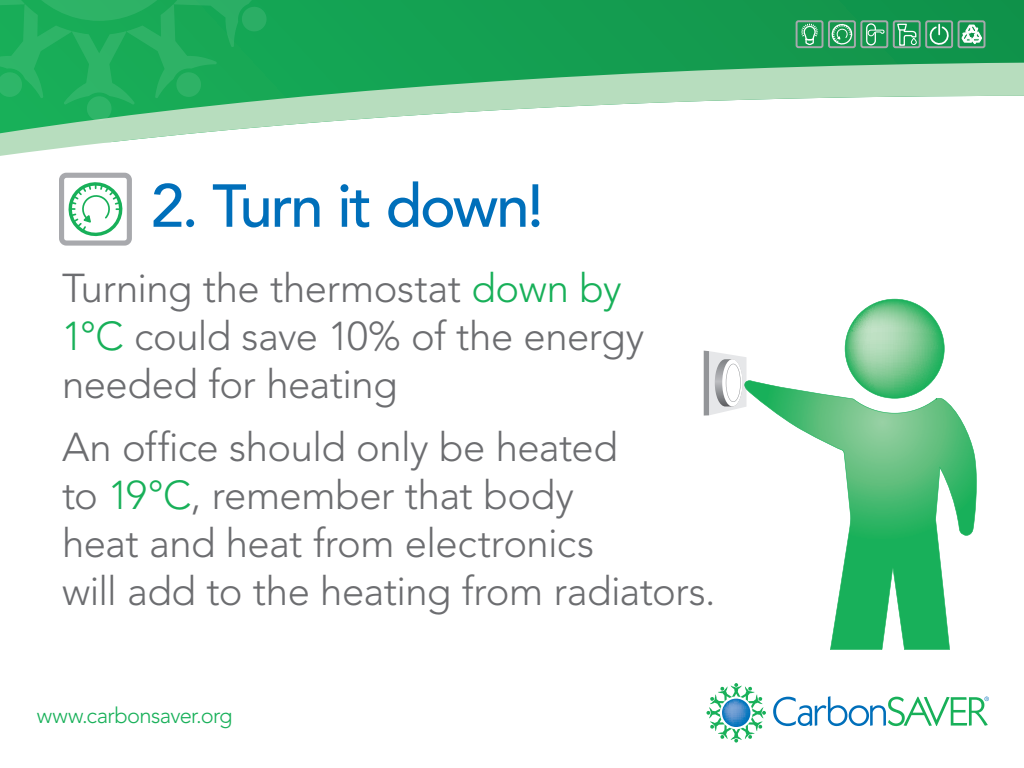
<style>
.page{position:relative;width:1024px;height:768px;background:#fff}
.page>*{position:absolute;margin:0;border:0;box-sizing:border-box;transform-origin:0 0}
.t1{font:500 60px "Avenir LT Std";letter-spacing:-.035em;color:#006fba}
.t2{font:300 40px/48px "Avenir LT Std";letter-spacing:-.015em;color:#6c6d70}
.t3{font:300 21.9px "Avenir LT Std";letter-spacing:-.03em;color:#18b059}
.s1{color:#18b059}
</style>
<div class="page">
<svg style="left:268px;top:0;width:756px;height:63px"></svg>
<svg style="left:0;top:63px;width:1024px;height:93px"></svg>
<div style="left:87px;top:96px;width:25px;height:25px;background:#2eb568;border-radius:50%"></div>
<svg style="left:0;top:0;width:268px;height:105px"></svg>
<svg style="left:773px;top:696px;width:216px;height:30px"></svg>
<svg style="left:706px;top:683px;width:60px;height:60px"></svg>
<svg style="left:746px;top:380px;width:231px;height:270px"></svg>
<svg style="left:845px;top:299px;width:100px;height:100px"></svg>
<svg style="left:704px;top:351px;width:42px;height:65px"></svg>
<svg style="left:801px;top:23px;width:17px;height:22px"></svg>
<div style="left:796px;top:20px;width:27px;height:28px;border:2px solid #a8a9ad;border-radius:2px"></div>
<svg style="left:831px;top:23px;width:22px;height:22px"></svg>
<div style="left:828px;top:20px;width:28px;height:28px;border:2px solid #a8a9ad;border-radius:2px"></div>
<svg style="left:868px;top:29px;width:17px;height:9px"></svg>
<div style="left:866px;top:23px;width:10px;height:22px;border:1px solid #fff;border-radius:4px"></div>
<div style="left:860px;top:20px;width:28px;height:28px;border:2px solid #a8a9ad;border-radius:2px"></div>
<svg style="left:892px;top:19px;width:62px;height:30px"></svg>
<div style="left:958px;top:20px;width:27px;height:28px;border:2px solid #a8a9ad;border-radius:2px"></div>
<svg style="left:962px;top:25px;width:20px;height:19px"></svg>
<svg style="left:68px;top:182px;width:55px;height:55px"></svg>
<div style="left:59px;top:173px;width:73px;height:73px;border:5px solid #a8a9ad;border-radius:5px"></div>
<p class="t1" style="left:151px;top:171px;width:395px">2. Turn it down!</p>
<p class="t2" style="left:62px;top:265px;width:584px">Turning the thermostat <span class="s1">down by<br>1°C</span> could save 10% of the energy needed for heating</p>
<p class="t2" style="left:62px;top:423px;width:655px">An office should only be heated<br>to <span class="s1">19°C</span>, remember that body<br>heat and heat from electronics<br>will add to the heating from radiators.</p>
<p class="t3" style="left:37px;top:703px;width:197px">www.carbonsaver.org</p>
</div>
